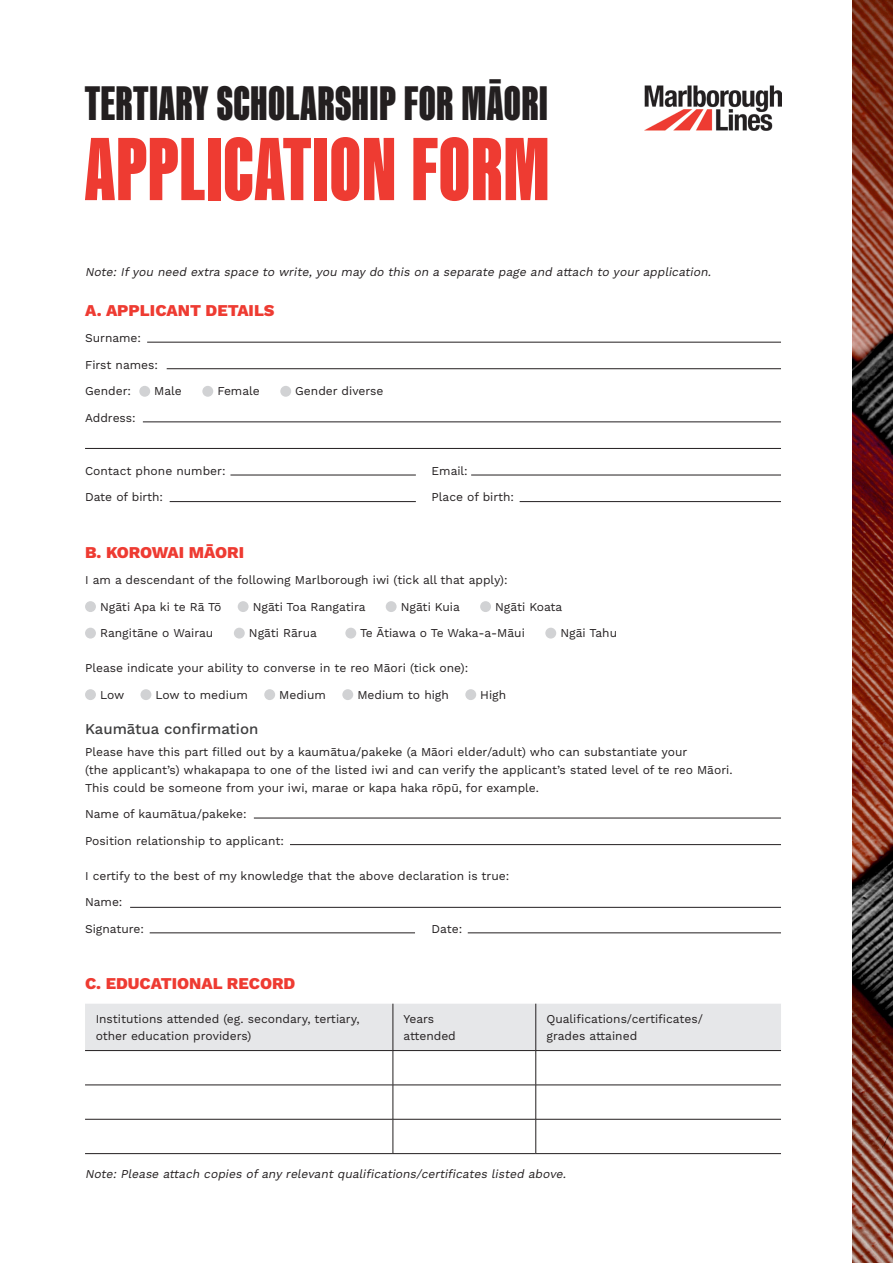
<style>
.page{position:relative;width:893px;height:1263px;background:#fff}
.page>*{position:absolute;margin:0;border:0;box-sizing:border-box;transform-origin:0 0}
.t1{font:900 90.15px "Kaneda Gothic";letter-spacing:.02em;color:#ee3b32}
.t2{font:900 48.9px "Kaneda Gothic";letter-spacing:.02em;color:#231f20}
.Sub_heading{font:800 16.5px "Work Sans";color:#ee3b32}
.Intro{font:500 15px "Work Sans";color:#3e3e3f}
.Body{font:12px/16.5px "Work Sans";color:#231f20}
.Body-2{font:italic 12px "Work Sans";color:#231f20}
</style>
<div class="page">
<img style="left:853px;top:0;width:40px;height:1263px">
<div style="left:139px;top:386px;width:11px;height:11px;background:#d1d2d4;border-radius:50%"></div>
<div style="left:202px;top:386px;width:11px;height:11px;background:#d1d2d4;border-radius:50%"></div>
<div style="left:280px;top:386px;width:11px;height:11px;background:#d1d2d4;border-radius:50%"></div>
<div style="left:85px;top:601px;width:11px;height:11px;background:#d1d2d4;border-radius:50%"></div>
<div style="left:238px;top:601px;width:11px;height:11px;background:#d1d2d4;border-radius:50%"></div>
<div style="left:386px;top:601px;width:11px;height:11px;background:#d1d2d4;border-radius:50%"></div>
<div style="left:480px;top:601px;width:11px;height:11px;background:#d1d2d4;border-radius:50%"></div>
<div style="left:85px;top:628px;width:11px;height:10px;background:#d1d2d4;border-radius:50%"></div>
<div style="left:234px;top:628px;width:11px;height:10px;background:#d1d2d4;border-radius:50%"></div>
<div style="left:345px;top:628px;width:11px;height:10px;background:#d1d2d4;border-radius:50%"></div>
<div style="left:545px;top:628px;width:11px;height:10px;background:#d1d2d4;border-radius:50%"></div>
<div style="left:85px;top:689px;width:11px;height:11px;background:#d1d2d4;border-radius:50%"></div>
<div style="left:140px;top:689px;width:11px;height:11px;background:#d1d2d4;border-radius:50%"></div>
<div style="left:264px;top:689px;width:11px;height:11px;background:#d1d2d4;border-radius:50%"></div>
<div style="left:342px;top:689px;width:11px;height:11px;background:#d1d2d4;border-radius:50%"></div>
<div style="left:465px;top:689px;width:11px;height:11px;background:#d1d2d4;border-radius:50%"></div>
<div style="left:85px;top:1004px;width:696px;height:46px;background:#e6e7e9"></div>
<hr style="left:393px;top:1004px;width:1px;height:46px;background:#231f20">
<hr style="left:535px;top:1004px;width:1px;height:46px;background:#231f20">
<hr style="left:85px;top:1050px;width:308px;height:1px;background:#231f20">
<hr style="left:393px;top:1050px;width:143px;height:1px;background:#231f20">
<hr style="left:393px;top:1051px;width:1px;height:34px;background:#231f20">
<hr style="left:536px;top:1050px;width:245px;height:1px;background:#231f20">
<hr style="left:535px;top:1051px;width:1px;height:34px;background:#231f20">
<hr style="left:85px;top:1085px;width:308px;height:1px;background:#231f20">
<hr style="left:393px;top:1085px;width:143px;height:1px;background:#231f20">
<hr style="left:393px;top:1085px;width:1px;height:34px;background:#231f20">
<hr style="left:536px;top:1085px;width:245px;height:1px;background:#231f20">
<hr style="left:535px;top:1085px;width:1px;height:34px;background:#231f20">
<hr style="left:85px;top:1119px;width:308px;height:1px;background:#231f20">
<hr style="left:393px;top:1119px;width:143px;height:1px;background:#231f20">
<hr style="left:393px;top:1119px;width:1px;height:34px;background:#231f20">
<hr style="left:536px;top:1119px;width:245px;height:1px;background:#231f20">
<hr style="left:535px;top:1119px;width:1px;height:34px;background:#231f20">
<hr style="left:85px;top:1153px;width:308px;height:1px;background:#231f20">
<hr style="left:393px;top:1153px;width:143px;height:1px;background:#231f20">
<hr style="left:536px;top:1153px;width:245px;height:1px;background:#231f20">
<hr style="left:147px;top:342px;width:634px;height:1px;background:#231f20">
<hr style="left:143px;top:422px;width:638px;height:1px;background:#231f20">
<hr style="left:254px;top:818px;width:527px;height:1px;background:#231f20">
<hr style="left:230px;top:475px;width:186px;height:1px;background:#231f20">
<hr style="left:471px;top:475px;width:310px;height:1px;background:#231f20">
<hr style="left:520px;top:501px;width:261px;height:1px;background:#231f20">
<hr style="left:167px;top:368px;width:614px;height:1px;background:#231f20">
<hr style="left:85px;top:448px;width:696px;height:1px;background:#231f20">
<hr style="left:150px;top:932px;width:265px;height:1px;background:#231f20">
<hr style="left:130px;top:907px;width:651px;height:1px;background:#231f20">
<hr style="left:290px;top:844px;width:491px;height:1px;background:#231f20">
<hr style="left:468px;top:932px;width:313px;height:1px;background:#231f20">
<hr style="left:170px;top:501px;width:246px;height:1px;background:#231f20">
<img style="left:645px;top:85px;width:136px;height:45px">
<p class="t2" style="left:85px;top:76px;width:464px">TERTIARY SCHOLARSHIP FOR MĀORI</p>
<p class="t1" style="left:85px;top:119px;width:465px">APPLICATION FORM</p>
<p class="Body-2" style="left:85px;top:264px;width:630px">Note: Ifyou need extra space to write, you may do this on a separate page and attach to your application.</p>
<p class="Sub_heading" style="left:85px;top:301px;width:191px">A. APPLICANT DETAILS</p>
<p class="Body" style="left:85px;top:330px;width:58px">Surname:</p>
<p class="Body" style="left:85px;top:357px;width:75px">First names:</p>
<p class="Body" style="left:85px;top:383px;width:48px">Gender:</p>
<p class="Body" style="left:154px;top:383px;width:29px">Male</p>
<p class="Body" style="left:217px;top:383px;width:44px">Female</p>
<p class="Body" style="left:295px;top:383px;width:90px">Gender diverse</p>
<p class="Body" style="left:85px;top:410px;width:52px">Address:</p>
<p class="Body" style="left:85px;top:463px;width:142px">Contact phone number:</p>
<p class="Body" style="left:432px;top:463px;width:38px">Email:</p>
<p class="Body" style="left:85px;top:489px;width:80px">Date of birth:</p>
<p class="Body" style="left:432px;top:489px;width:84px">Place of birth:</p>
<p class="Sub_heading" style="left:85px;top:542px;width:161px">B. KOROWAI MĀORI</p>
<p class="Body" style="left:85px;top:572px;width:424px">I am a descendant of the following Marlborough iwi (tick all that apply):</p>
<p class="Body" style="left:100px;top:599px;width:123px">Ngāti Apa ki te Rā Tō</p>
<p class="Body" style="left:253px;top:599px;width:114px">Ngāti Toa Rangatira</p>
<p class="Body" style="left:401px;top:599px;width:61px">Ngāti Kuia</p>
<p class="Body" style="left:495px;top:599px;width:69px">Ngāti Koata</p>
<p class="Body" style="left:100px;top:625px;width:115px">Rangitāne o Wairau</p>
<p class="Body" style="left:249px;top:625px;width:70px">Ngāti Rārua</p>
<p class="Body" style="left:360px;top:625px;width:166px">Te Ātiawa o Te Waka-a-Māui</p>
<p class="Body" style="left:560px;top:625px;width:58px">Ngāi Tahu</p>
<p class="Body" style="left:85px;top:660px;width:385px">Please indicate your ability to converse in te reo Māori (tick one):</p>
<p class="Body" style="left:100px;top:687px;width:26px">Low</p>
<p class="Body" style="left:155px;top:687px;width:94px">Low to medium</p>
<p class="Body" style="left:279px;top:687px;width:48px">Medium</p>
<p class="Body" style="left:357px;top:687px;width:93px">Medium to high</p>
<p class="Body" style="left:480px;top:687px;width:28px">High</p>
<p class="Intro" style="left:85px;top:720px;width:175px">Kaumātua confirmation</p>
<p class="Body" style="left:85px;top:743px;width:649px;line-height:18px">Please have this part filled out by a kaumātua/pakeke (a Māori elder/adult) who can substantiate your<br>(the applicant’s) whakapapa to one of the listed iwi and can verify the applicant’s stated level of te reo Māori.<br>This could be someone from your iwi, marae or kapa haka rōpū, for example.</p>
<p class="Body" style="left:85px;top:806px;width:163px">Name of kaumātua/pakeke:</p>
<p class="Body" style="left:85px;top:833px;width:200px">Position relationship to applicant:</p>
<p class="Body" style="left:85px;top:868px;width:426px">I certify to the best of my knowledge that the above declaration is true:</p>
<p class="Body" style="left:85px;top:894px;width:39px">Name:</p>
<p class="Body" style="left:85px;top:921px;width:61px">Signature:</p>
<p class="Body" style="left:432px;top:921px;width:32px">Date:</p>
<p class="Sub_heading" style="left:85px;top:974px;width:212px">C. EDUCATIONAL RECORD</p>
<p class="Body" style="left:96px;top:1011px;width:265px">Institutions attended (eg. secondary, tertiary, other education providers)</p>
<p class="Body" style="left:404px;top:1011px;width:54px">Years attended</p>
<p class="Body" style="left:546px;top:1011px;width:158px">Qualifications/certificates/ grades attained</p>
<p class="Body-2" style="left:85px;top:1166px;width:485px">Note: Please attach copies of any relevant qualifications/certificates listed above.</p>
</div>
